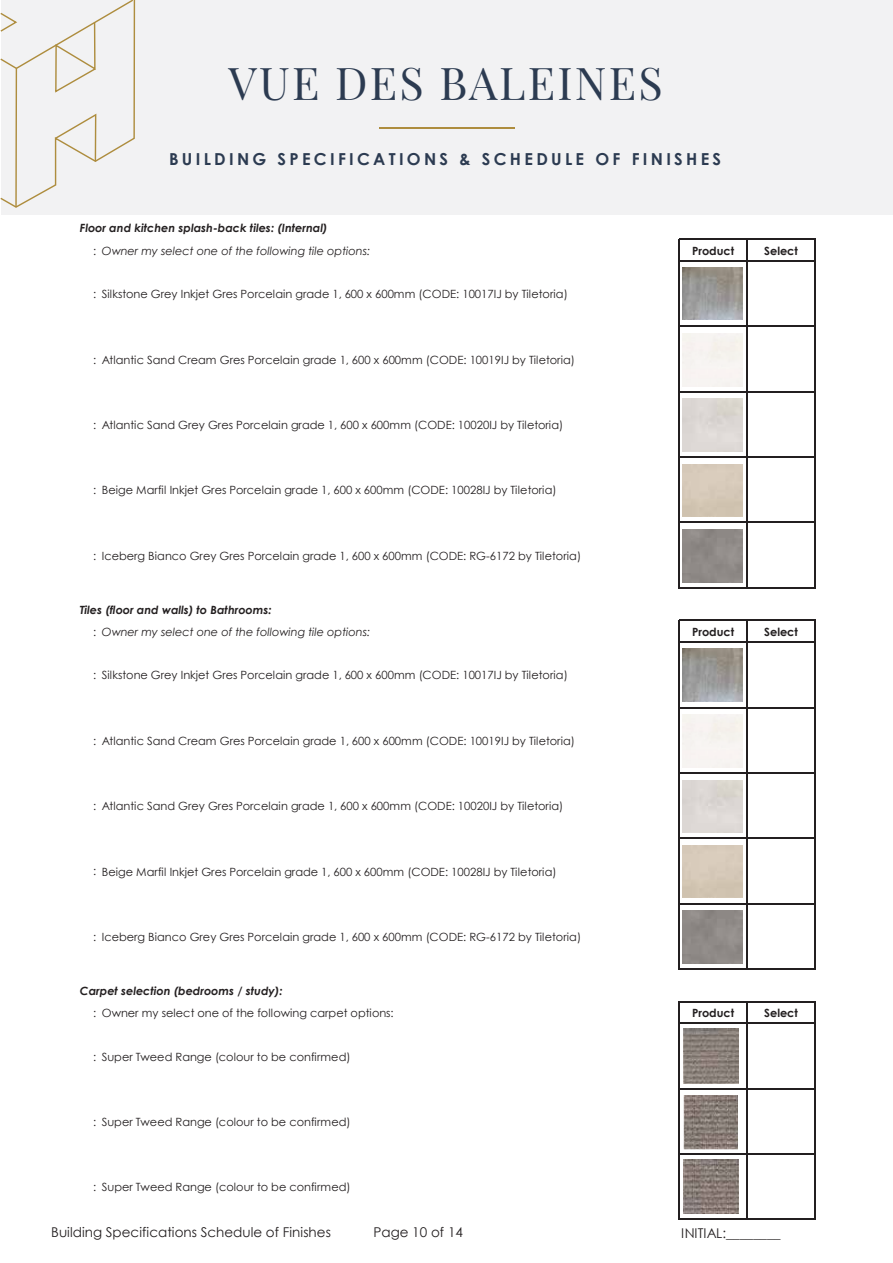
<style>
.page{position:relative;width:893px;height:1263px;background:#fff}
.page>*{position:absolute;margin:0;border:0;box-sizing:border-box;transform-origin:0 0}
.t1{font:45px "Playfair Display";letter-spacing:.05em;color:#2c3b51}
.t2{font:700 16.5px "Century Gothic";letter-spacing:.2em;color:#2c3b51}
.t3{font:13.5px "Century Gothic";color:#231f20}
.t4{font:11.4px "Century Gothic";color:#231f20}
.t5{font:italic 11.4px/21.9px "Century Gothic";letter-spacing:-.005em;color:#231f20}
.t6{font:italic 700 11.4px "Century Gothic";color:#231f20}
.t7{font:700 11.4px "Century Gothic";letter-spacing:-.005em;color:#231f20}
.s1{font-style:normal}
.s2{font-weight:700}
</style>
<div class="page">
<div style="left:1px;top:0;width:891px;height:214px;background:#f2f2f3"></div>
<hr style="left:379px;top:128px;width:135px;height:1px;background:#ae8d3e">
<svg style="left:0;top:0;width:136px;height:208px"></svg>
<hr style="left:678px;top:239px;width:1px;height:349px;background:#231f20">
<hr style="left:746px;top:240px;width:1px;height:348px;background:#231f20">
<hr style="left:814px;top:240px;width:2px;height:348px;background:#231f20">
<hr style="left:678px;top:620px;width:1px;height:349px;background:#231f20">
<hr style="left:746px;top:621px;width:1px;height:348px;background:#231f20">
<hr style="left:814px;top:621px;width:2px;height:348px;background:#231f20">
<hr style="left:678px;top:1001px;width:1px;height:219px;background:#231f20">
<hr style="left:746px;top:1002px;width:1px;height:218px;background:#231f20">
<hr style="left:814px;top:1002px;width:2px;height:218px;background:#231f20">
<hr style="left:679px;top:239px;width:137px;height:1px;background:#231f20">
<hr style="left:679px;top:260px;width:137px;height:2px;background:#231f20">
<hr style="left:679px;top:326px;width:137px;height:1px;background:#231f20">
<hr style="left:679px;top:391px;width:137px;height:1px;background:#231f20">
<hr style="left:679px;top:457px;width:137px;height:1px;background:#231f20">
<hr style="left:679px;top:522px;width:137px;height:1px;background:#231f20">
<hr style="left:679px;top:587px;width:137px;height:1px;background:#231f20">
<hr style="left:679px;top:620px;width:137px;height:1px;background:#231f20">
<hr style="left:679px;top:642px;width:137px;height:1px;background:#231f20">
<hr style="left:679px;top:707px;width:137px;height:1px;background:#231f20">
<hr style="left:679px;top:772px;width:137px;height:1px;background:#231f20">
<hr style="left:679px;top:838px;width:137px;height:1px;background:#231f20">
<hr style="left:679px;top:903px;width:137px;height:1px;background:#231f20">
<hr style="left:679px;top:968px;width:137px;height:1px;background:#231f20">
<hr style="left:679px;top:1001px;width:137px;height:1px;background:#231f20">
<hr style="left:679px;top:1023px;width:137px;height:1px;background:#231f20">
<hr style="left:679px;top:1088px;width:137px;height:1px;background:#231f20">
<hr style="left:679px;top:1153px;width:137px;height:1px;background:#231f20">
<hr style="left:679px;top:1219px;width:137px;height:1px;background:#231f20">
<img style="left:684px;top:1029px;width:54px;height:54px">
<img style="left:684px;top:1095px;width:54px;height:54px">
<img style="left:684px;top:1159px;width:54px;height:55px">
<img style="left:682px;top:267px;width:60px;height:53px">
<img style="left:682px;top:648px;width:60px;height:53px">
<h1 class="t1" style="left:229px;top:55px;width:436px">VUE DES BALEINES</h1>
<p class="t3" style="left:384px;top:77px;width:91px">Page 10 of 14</p>
<h2 class="t2" style="left:169px;top:146px;width:554px">BUILDING SPECIFICATIONS &amp; SCHEDULE OF FINISHES</h2>
<p class="t6" style="left:80px;top:219px;width:249px">Floor and kitchen splash-back tiles: (Internal)</p>
<p class="t5" style="left:93px;top:239px;width:278px"><span class="s1">:</span> Owner my select one of the following tile options:</p>
<p class="t7" style="left:692px;top:242px;width:44px">Product</p>
<p class="t7" style="left:764px;top:242px;width:35px">Select</p>
<p class="t4" style="left:93px;top:286px;width:476px">: Silkstone Grey Inkjet Gres Porcelain grade 1, 600 x 600mm (CODE: 10017IJ by Tiletoria)</p>
<p class="t4" style="left:93px;top:352px;width:483px">: Atlantic Sand Cream Gres Porcelain grade 1, 600 x 600mm (CODE: 10019IJ by Tiletoria)</p>
<p class="t4" style="left:93px;top:417px;width:472px">: Atlantic Sand Grey Gres Porcelain grade 1, 600 x 600mm (CODE: 10020IJ by Tiletoria)</p>
<p class="t4" style="left:93px;top:482px;width:465px">: Beige Marfil Inkjet Gres Porcelain grade 1, 600 x 600mm (CODE: 10028IJ by Tiletoria)</p>
<p class="t4" style="left:93px;top:548px;width:489px">: Iceberg Bianco Grey Gres Porcelain grade 1, 600 x 600mm (CODE: RG-6172 by Tiletoria)</p>
<p class="t5" style="left:93px;top:599px;width:278px;text-indent:-13px"><span class="s2">Tiles (floor and walls) to Bathrooms:<br></span><span class="s1">:</span> Owner my select one of the following tile options:</p>
<p class="t4" style="left:93px;top:667px;width:476px">: Silkstone Grey Inkjet Gres Porcelain grade 1, 600 x 600mm (CODE: 10017IJ by Tiletoria)</p>
<p class="t4" style="left:93px;top:733px;width:483px">: Atlantic Sand Cream Gres Porcelain grade 1, 600 x 600mm (CODE: 10019IJ by Tiletoria)</p>
<p class="t4" style="left:93px;top:798px;width:472px">: Atlantic Sand Grey Gres Porcelain grade 1, 600 x 600mm (CODE: 10020IJ by Tiletoria)</p>
<p class="t4" style="left:93px;top:863px;width:465px">: Beige Marfil Inkjet Gres Porcelain grade 1, 600 x 600mm (CODE: 10028IJ by Tiletoria)</p>
<p class="t4" style="left:93px;top:929px;width:489px">: Iceberg Bianco Grey Gres Porcelain grade 1, 600 x 600mm (CODE: RG-6172 by Tiletoria)</p>
<p class="t7" style="left:692px;top:623px;width:44px">Product</p>
<p class="t7" style="left:764px;top:623px;width:35px">Select</p>
<p class="t6" style="left:80px;top:982px;width:204px">Carpet selection (bedrooms / study):</p>
<p class="t4" style="left:93px;top:1005px;width:302px">: Owner my select one of the following carpet options:</p>
<p class="t7" style="left:692px;top:1004px;width:44px">Product</p>
<p class="t7" style="left:764px;top:1004px;width:35px">Select</p>
<p class="t4" style="left:93px;top:1048px;width:259px">: Super Tweed Range (colour to be confirmed)</p>
<p class="t4" style="left:93px;top:1114px;width:259px">: Super Tweed Range (colour to be confirmed)</p>
<p class="t4" style="left:93px;top:1179px;width:259px">: Super Tweed Range (colour to be confirmed)</p>
<p class="t3" style="left:51px;top:1222px;width:281px">Building Specifications Schedule of Finishes</p>
<p class="t3" style="left:374px;top:1222px;width:91px">Page 10 of 14</p>
<p class="t3" style="left:681px;top:1224px;width:101px">INITIAL:________</p>
</div>
